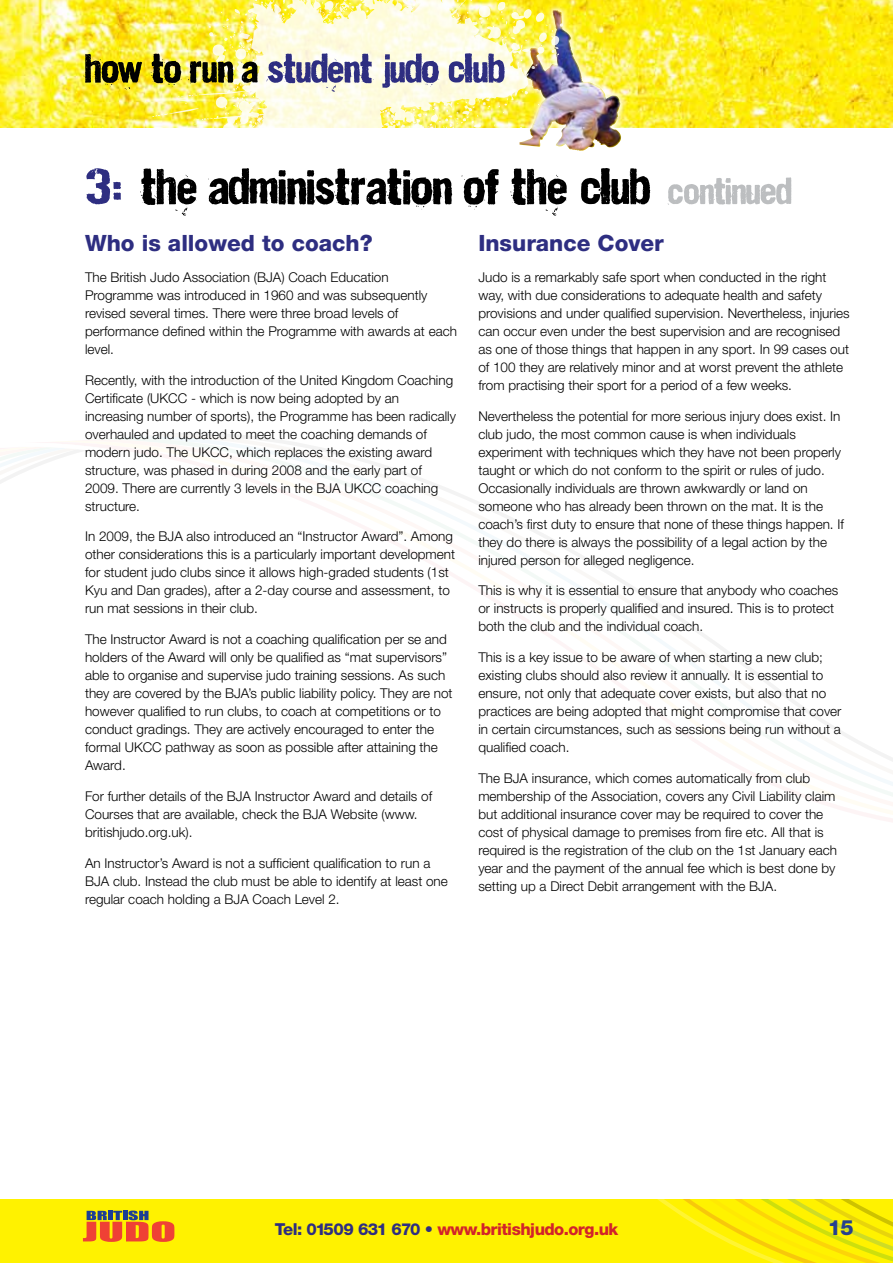
<style>
.page{position:relative;width:893px;height:1263px;background:#fff}
.page>*{position:absolute;margin:0;border:0;box-sizing:border-box;transform-origin:0 0}
.t1{font:75px "Dirt 2 Stickler";color:#000}
.t2{font:60.75px "Dirt 2 Stickler";color:#2e2e81}
.t3{font:800 22.5px "Helvetica Neue";color:#2e2e81}
.t4{font:800 21px "Helvetica Neue";color:#25408f}
.t5{font:800 16.5px "Helvetica Neue";letter-spacing:-.03em;color:#d2232a}
.t6{font:300 13.5px/18px "Helvetica Neue";color:#000}
.s1{color:#000101}
.s2{color:#2e2e81}
.s3{font-size:57px;color:#bcbec0}
</style>
<div class="page">
<img style="left:0;top:0;width:893px;height:128px">
<img style="left:519px;top:2px;width:108px;height:149px">
<svg style="left:152px;top:0;width:410px;height:128px;background:#f8f2a8"></svg>
<div style="left:0;top:1199px;width:893px;height:64px;background:#fff200"></div>
<svg style="left:0;top:443px;width:893px;height:379px"></svg>
<svg style="left:657px;top:1199px;width:236px;height:64px"></svg>
<svg style="left:83px;top:1210px;width:91px;height:32px"></svg>
<h2 class="t2" style="left:85px;top:26px;width:421px"><span class="s1">HOW TO RUN A</span> STUDENT JUDO CLUB</h2>
<h1 class="t1" style="left:85px;top:134px;width:708px"><span class="s2">3:</span> THE ADMINISTRATION OF THE CLUB <span class="s3">continued</span></h1>
<h3 class="t3" style="left:85px;top:230px;width:289px">Who is allowed to coach?</h3>
<p class="t6" style="left:85px;top:268px;width:373px">The British Judo Association (BJA) Coach Education Programme was introduced in 1960 and was subsequently revised several times. There were three broad levels of performance defined within the Programme with awards at each level.</p>
<p class="t6" style="left:85px;top:370px;width:372px">Recently, with the introduction of the United Kingdom Coaching Certificate (UKCC - which is now being adopted by an increasing number of sports), the Programme has been radically overhauled and updated to meet the coaching demands of modern judo. The UKCC, which replaces the existing award structure, was phased in during 2008 and the early part of 2009. There are currently 3 levels in the BJA UKCC coaching structure.</p>
<p class="t6" style="left:85px;top:527px;width:372px">In 2009, the BJA also introduced an “Instructor Award”. Among other considerations this is a particularly important development for student judo clubs since it allows high-graded students (1st Kyu and Dan grades), after a 2-day course and assessment, to run mat sessions in their club.</p>
<p class="t6" style="left:85px;top:630px;width:369px">The Instructor Award is not a coaching qualification per se and holders of the Award will only be qualified as “mat supervisors” able to organise and supervise judo training sessions. As such they are covered by the BJA’s public liability policy. They are not however qualified to run clubs, to coach at competitions or to conduct gradings. They are actively encouraged to enter the formal UKCC pathway as soon as possible after attaining the Award.</p>
<p class="t6" style="left:85px;top:787px;width:349px">For further details of the BJA Instructor Award and details of<br>Courses that are available, check the BJA Website (www. britishjudo. org. uk).</p>
<p class="t6" style="left:85px;top:853px;width:364px">An Instructor’s Award is not a sufficient qualification to run a<br>BJA club. Instead the club must be able to identify at least one regular coach holding a BJA Coach Level 2.</p>
<h3 class="t3" style="left:478px;top:230px;width:187px">Insurance Cover</h3>
<p class="t6" style="left:478px;top:268px;width:373px">Judo is a remarkably safe sport when conducted in the right way, with due considerations to adequate health and safety provisions and under qualified supervision. Nevertheless, injuries can occur even under the best supervision and are recognised as one of those things that happen in any sport. In 99 cases out of 100 they are relatively minor and at worst prevent the athlete from practising their sport for a period of a few weeks.</p>
<p class="t6" style="left:478px;top:406px;width:367px">Nevertheless the potential for more serious injury does exist. In club judo, the most common cause is when individuals experiment with techniques which they have not been properly taught or which do not conform to the spirit or rules of judo.<br>Occasionally individuals are thrown awkwardly or land on someone who has already been thrown on the mat. It is the coach’s first duty to ensure that none of these things happen. If they do there is always the possibility of a legal action by the injured person for alleged negligence.</p>
<p class="t6" style="left:478px;top:581px;width:361px">This is why it is essential to ensure that anybody who coaches or instructs is properly qualified and insured. This is to protect both the club and the individual coach.</p>
<p class="t6" style="left:478px;top:648px;width:365px">This is a key issue to be aware of when starting a new club; existing clubs should also review it annually. It is essential to ensure, not only that adequate cover exists, but also that no practices are being adopted that might compromise that cover in certain circumstances, such as sessions being run without a qualified coach.</p>
<p class="t6" style="left:478px;top:769px;width:360px">The BJA insurance, which comes automatically from club membership of the Association, covers any Civil Liability claim but additional insurance cover may be required to cover the cost of physical damage to premises from fire etc. All that is required is the registration of the club on the 1st January each year and the payment of the annual fee which is best done by setting up a Direct Debit arrangement with the BJA.</p>
<p class="t5" style="left:275px;top:1220px;width:345px"><span class="s2">Tel: 01509 631 670 •</span> www.britishjudo.org.uk</p>
<h3 class="t4" style="left:828px;top:1215px;width:27px">15</h3>
</div>
